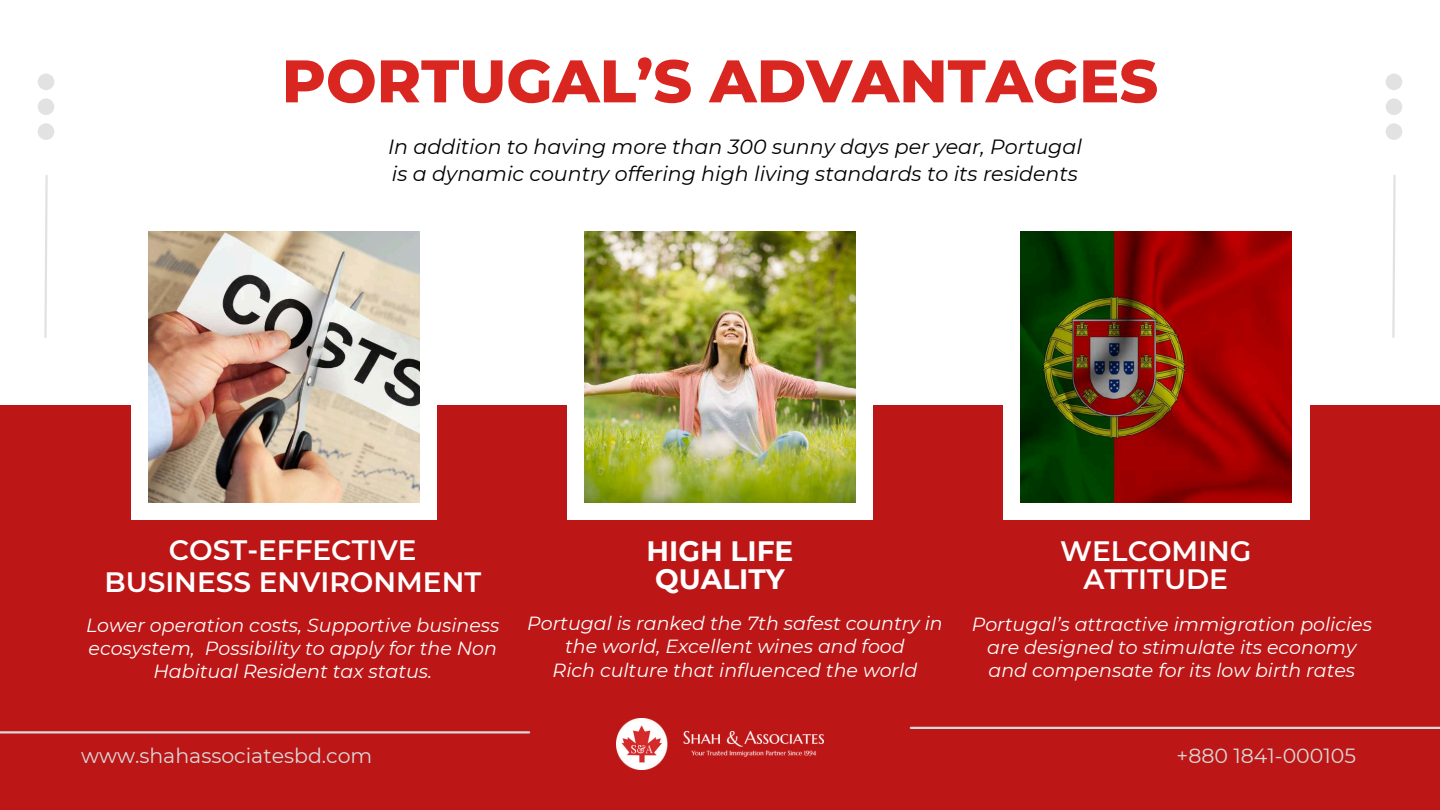
<style>
.page{position:relative;width:1440px;height:810px;background:#fff}
.page>*{position:absolute;margin:0;border:0;box-sizing:border-box;transform-origin:0 0}
.t1{font:800 60px "Montserrat";color:#da2621}
.t2{font:600 28px/31.5px "Montserrat";color:#fff;text-align:center}
.t3{font:700 28px/27.8px "Montserrat";color:#fff;text-align:center}
.t4{font:italic 20.6px/27.1px "Montserrat";color:#000}
.t5{font:20.5px "Montserrat";color:#d9d9d9}
.t6{font:italic 19px/23.2px "Montserrat";color:#fff;text-align:center}
</style>
<div class="page">
<div style="left:0;top:405px;width:1440px;height:405px;background:#bd1616"></div>
<div style="left:567px;top:346px;width:306px;height:174px;background:#fff"></div>
<div style="left:1003px;top:346px;width:306px;height:174px;background:#fff"></div>
<img style="left:584px;top:232px;width:271px;height:270px">
<img style="left:1020px;top:232px;width:271px;height:270px">
<div style="left:131px;top:346px;width:306px;height:174px;background:#fff"></div>
<img style="left:148px;top:232px;width:271px;height:270px">
<hr style="left:0;top:731px;width:529px;height:3px;background:#d9d9d9">
<hr style="left:911px;top:727px;width:529px;height:2px;background:#d9d9d9">
<svg style="left:38px;top:74px;width:16px;height:66px"></svg>
<svg style="left:1386px;top:74px;width:16px;height:66px"></svg>
<svg style="left:44px;top:175px;width:4px;height:163px"></svg>
<svg style="left:1392px;top:175px;width:4px;height:163px"></svg>
<img style="left:616px;top:718px;width:207px;height:51px">
<h1 class="t1" style="left:282px;top:44px;width:878px">PORTUGAL’S ADVANTAGES</h1>
<p class="t4" style="left:388px;top:133px;width:695px">In addition to having more than 300 sunny days per year, Portugal is a dynamic country offering high living standards to its residents</p>
<h2 class="t2" style="left:104px;top:535px;width:378px">COST-EFFECTIVE<br>BUSINESS ENVIRONMENT</h2>
<p class="t6" style="left:86px;top:613px;width:415px">Lower operation costs, Supportive business ecosystem, Possibility to apply for the Non<br>Habitual Resident tax status.</p>
<p class="t6" style="left:527px;top:612px;width:417px">Portugal is ranked the 7th safest country in the world, Excellent wines and food<br>Rich culture that influenced the world</p>
<p class="t6" style="left:972px;top:612px;width:402px">Portugal’s attractive immigration policies are designed to stimulate its economy and compensate for its low birth rates</p>
<h2 class="t3" style="left:647px;top:537px;width:148px">HIGH LIFE<br>QUALITY</h2>
<h2 class="t2" style="left:1060px;top:537px;width:193px;line-height:27.8px">WELCOMING<br>ATTITUDE</h2>
<p class="t5" style="left:81px;top:743px;width:293px">www.shahassociatesbd.com</p>
<p class="t5" style="left:1177px;top:743px;width:181px">+880 1841-000105</p>
</div>
